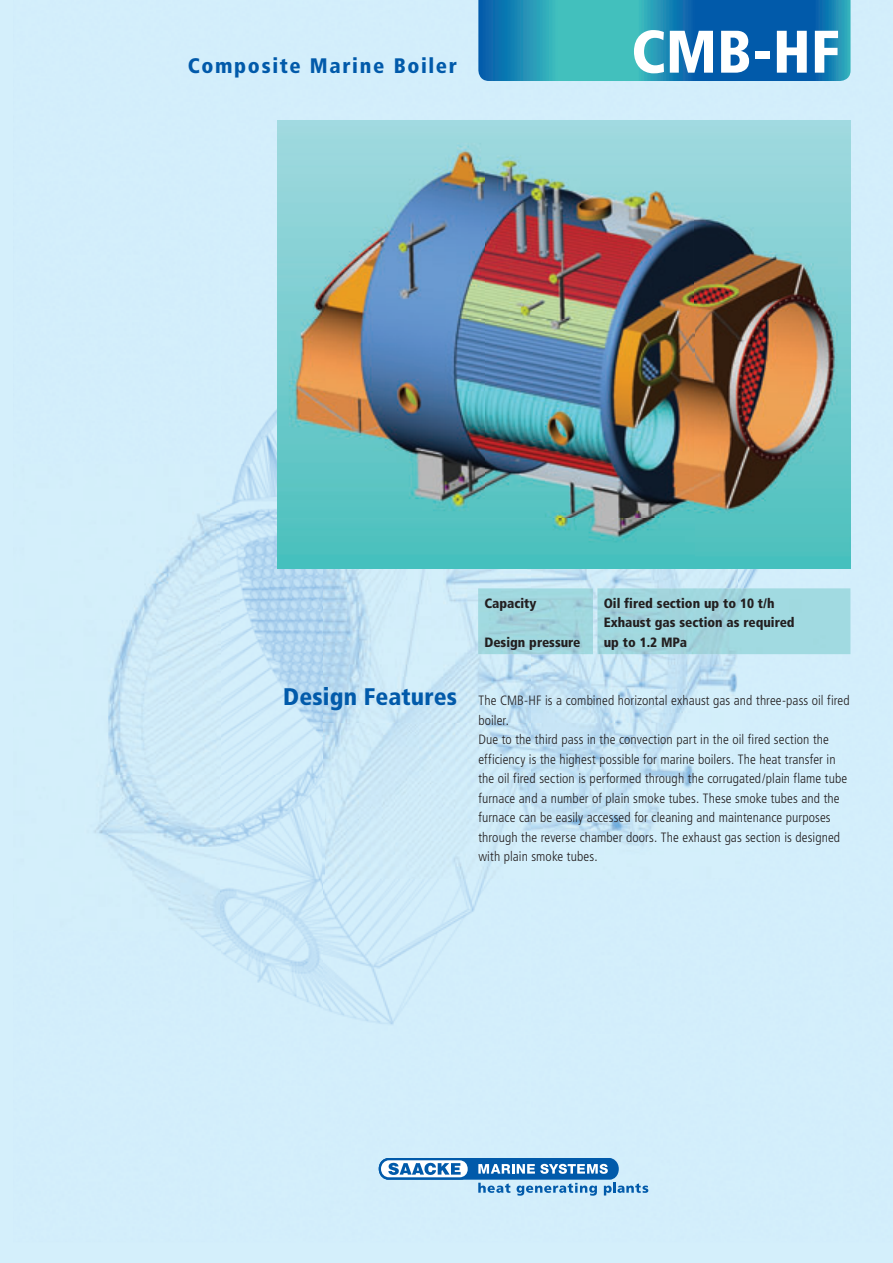
<style>
.page{position:relative;width:893px;height:1263px;background:#d4effb}
.page>*{position:absolute;margin:0;border:0;box-sizing:border-box;transform-origin:0 0}
.t1{font:900 condensed 60px "Frutiger";color:#fff}
.t2{font:900 condensed 21px "Frutiger";letter-spacing:.075em;color:#015aaa}
.t3{font:300 condensed 13.5px/19.5px "Frutiger";letter-spacing:.005em;color:#231f20}
.t4{font:900 condensed 13.5px/19.5px "Frutiger";color:#231f20}
.s1{font-weight:900;font-size:24px;color:#015aaa}
</style>
<div class="page">
<img style="left:846px;top:0;width:5px;height:655px">
<img style="left:94px;top:510px;width:126px;height:440px">
<img style="left:241px;top:409px;width:36px;height:56px">
<img style="left:220px;top:465px;width:104px;height:544px">
<img style="left:324px;top:569px;width:503px;height:623px">
<img style="left:277px;top:120px;width:573px;height:449px">
<svg style="left:379px;top:1158px;width:269px;height:38px"></svg>
<svg style="left:478px;top:0;width:372px;height:81px;background:#1c85b3"></svg>
<img style="left:478px;top:588px;width:372px;height:66px">
<h2 class="t2" style="left:188px;top:56px;width:271px">Composite Marine Boiler</h2>
<h1 class="t1" style="left:631px;top:26px;width:210px">CMB-HF</h1>
<p class="t4" style="left:484px;top:594px;width:54px">Capacity</p>
<p class="t4" style="left:604px;top:594px;width:192px">Oil fired section up to 10 t/h<br>Exhaust gas section as required</p>
<p class="t4" style="left:484px;top:633px;width:98px">Design pressure</p>
<p class="t4" style="left:604px;top:633px;width:85px">up to 1.2 MPa</p>
<p class="t3" style="left:478px;top:692px;width:373px;text-indent:-195px"><span class="s1">Design Features</span> The CMB-HF is a combined horizontal exhaust gas and three-pass oil fired boiler.<br>Due to the third pass in the convection part in the oil fired section the efficiency is the highest possible for marine boilers. The heat transfer in the oil fired section is performed through the corrugated/plain flame tube furnace and a number of plain smoke tubes. These smoke tubes and the furnace can be easily accessed for cleaning and maintenance purposes through the reverse chamber doors. The exhaust gas section is designed with plain smoke tubes.</p>
</div>
